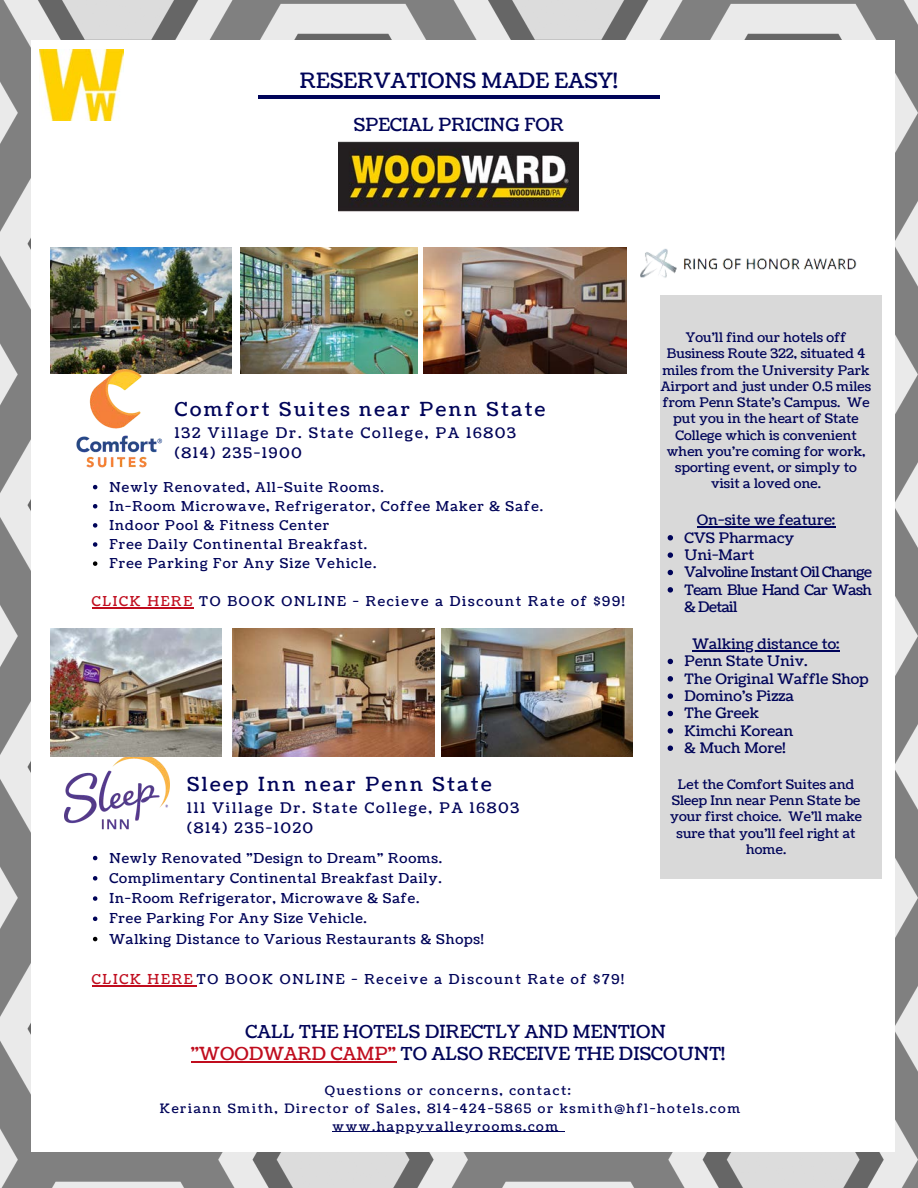
<style>
.page{position:relative;width:918px;height:1188px;background:#fff}
.page>*{position:absolute;margin:0;border:0;box-sizing:border-box;transform-origin:0 0}
.t1{font:21px "Coustard";letter-spacing:.01em;color:#000459}
.t2{font:19.35px "Coustard";letter-spacing:.13em;color:#000459}
.t3{font:18px "Coustard";letter-spacing:.01em;color:#000459}
.t4{font:14.55px "Coustard";letter-spacing:.13em;color:#000459}
.t5{font:14.4px "Coustard";letter-spacing:.01em;color:#000459}
.t6{font:14.4px/17.4px "Coustard";letter-spacing:-.035em;color:#000459}
.t7{font:13.65px "Coustard";letter-spacing:.06em;color:#000459}
.t8{font:13.65px "Coustard";letter-spacing:.085em;color:#000459}
.t9{font:13.65px "Coustard";letter-spacing:.13em;color:#000459}
.t10{font:13.2px/16.2px "Coustard";letter-spacing:.01em;color:#000459;text-align:center}
.t11{font:12.9px "Coustard";letter-spacing:.13em;color:#000459}
.s1{color:#c00d1e}
</style>
<div class="page">
<img style="left:0;top:0;width:918px;height:1188px">
<div style="left:31px;top:40px;width:864px;height:1111px;background:#fff"></div>
<img style="left:65px;top:756px;width:104px;height:74px">
<img style="left:51px;top:247px;width:181px;height:126px">
<img style="left:241px;top:247px;width:177px;height:126px">
<img style="left:424px;top:247px;width:202px;height:126px">
<img style="left:51px;top:628px;width:171px;height:128px">
<img style="left:232px;top:628px;width:203px;height:128px">
<img style="left:442px;top:628px;width:191px;height:128px">
<img style="left:66px;top:365px;width:103px;height:103px">
<hr style="left:258px;top:96px;width:402px;height:3px;background:#000459">
<div style="left:660px;top:295px;width:222px;height:584px;background:#d9d9d9"></div>
<img style="left:640px;top:248px;width:217px;height:30px">
<img style="left:39px;top:49px;width:85px;height:71px">
<img style="left:339px;top:141px;width:240px;height:71px">
<svg style="left:93px;top:485px;width:4px;height:4px"></svg>
<svg style="left:93px;top:504px;width:4px;height:5px"></svg>
<svg style="left:93px;top:523px;width:4px;height:5px"></svg>
<svg style="left:93px;top:542px;width:4px;height:5px"></svg>
<svg style="left:93px;top:561px;width:4px;height:5px"></svg>
<hr style="left:92px;top:608px;width:92px;height:1px;background:#c00d1e">
<svg style="left:668px;top:535px;width:5px;height:6px"></svg>
<svg style="left:668px;top:552px;width:5px;height:6px"></svg>
<svg style="left:668px;top:570px;width:5px;height:5px"></svg>
<svg style="left:668px;top:587px;width:5px;height:6px"></svg>
<svg style="left:668px;top:659px;width:5px;height:5px"></svg>
<svg style="left:668px;top:676px;width:5px;height:6px"></svg>
<svg style="left:668px;top:693px;width:5px;height:6px"></svg>
<svg style="left:668px;top:711px;width:5px;height:5px"></svg>
<svg style="left:668px;top:728px;width:5px;height:6px"></svg>
<svg style="left:668px;top:746px;width:5px;height:5px"></svg>
<hr style="left:697px;top:526px;width:139px;height:1px;background:#000459">
<hr style="left:693px;top:650px;width:147px;height:1px;background:#000459">
<svg style="left:93px;top:856px;width:4px;height:4px"></svg>
<svg style="left:93px;top:876px;width:4px;height:5px"></svg>
<svg style="left:93px;top:896px;width:4px;height:5px"></svg>
<svg style="left:93px;top:917px;width:4px;height:4px"></svg>
<svg style="left:93px;top:937px;width:4px;height:4px"></svg>
<hr style="left:92px;top:985px;width:103px;height:1px;background:#c00d1e">
<hr style="left:191px;top:1061px;width:205px;height:2px;background:#c00d1e">
<hr style="left:333px;top:1131px;width:227px;height:1px;background:#000459">
<p class="t1" style="left:300px;top:67px;width:319px">RESERVATIONS MADE EASY!</p>
<p class="t3" style="left:354px;top:112px;width:212px">SPECIAL PRICING FOR</p>
<p class="t2" style="left:175px;top:396px;width:372px">Comfort Suites near Penn State</p>
<p class="t4" style="left:175px;top:423px;width:343px">132 Village Dr. State College, PA 16803</p>
<p class="t4" style="left:175px;top:444px;width:128px">(814) 235-1900</p>
<p class="t8" style="left:109px;top:478px;width:276px">Newly Renovated, All-Suite Rooms.</p>
<p class="t8" style="left:109px;top:497px;width:435px">In-Room Microwave, Refrigerator, Coffee Maker &amp; Safe.</p>
<p class="t8" style="left:109px;top:516px;width:221px">Indoor Pool &amp; Fitness Center</p>
<p class="t8" style="left:109px;top:535px;width:259px">Free Daily Continental Breakfast.</p>
<p class="t8" style="left:109px;top:554px;width:268px">Free Parking For Any Size Vehicle.</p>
<p class="t9" style="left:92px;top:592px;width:534px"><span class="s1">CLICK HERE</span> TO BOOK ONLINE - Recieve a Discount Rate of $99!</p>
<p class="t2" style="left:187px;top:771px;width:306px">Sleep Inn near Penn State</p>
<p class="t4" style="left:187px;top:798px;width:334px">111 Village Dr. State College, PA 16803</p>
<p class="t4" style="left:187px;top:818px;width:127px">(814) 235-1020</p>
<p class="t7" style="left:110px;top:849px;width:334px">Newly Renovated "Design to Dream" Rooms.</p>
<p class="t7" style="left:110px;top:869px;width:334px">Complimentary Continental Breakfast Daily.</p>
<p class="t7" style="left:110px;top:889px;width:311px">In-Room Refrigerator, Microwave &amp; Safe.</p>
<p class="t7" style="left:110px;top:909px;width:259px">Free Parking For Any Size Vehicle.</p>
<p class="t7" style="left:110px;top:930px;width:376px">Walking Distance to Various Restaurants &amp; Shops!</p>
<p class="t9" style="left:92px;top:970px;width:534px"><span class="s1">CLICK HERE</span> TO BOOK ONLINE - Receive a Discount Rate of $79!</p>
<p class="t10" style="left:661px;top:330px;width:212px">You'll find our hotels off<br>Business Route 322, situated 4 miles from the University Park<br>Airport and just under 0.5 miles from Penn State's Campus. We put you in the heart of State<br>College which is convenient when you're coming for work, sporting event, or simply to visit a loved one.</p>
<p class="t5" style="left:697px;top:511px;width:140px">On-site we feature:</p>
<p class="t5" style="left:685px;top:528px;width:111px">CVS Pharmacy</p>
<p class="t5" style="left:685px;top:545px;width:71px">Uni-Mart</p>
<p class="t6" style="left:685px;top:564px;width:189px">Valvoline Instant Oil Change</p>
<p class="t6" style="left:685px;top:581px;width:189px">Team Blue Hand Car Wash &amp; Detail</p>
<p class="t5" style="left:693px;top:634px;width:148px">Walking distance to:</p>
<p class="t5" style="left:685px;top:652px;width:125px">Penn State Univ.</p>
<p class="t5" style="left:685px;top:669px;width:185px">The Original Waffle Shop</p>
<p class="t5" style="left:685px;top:686px;width:111px">Domino's Pizza</p>
<p class="t5" style="left:685px;top:704px;width:76px">The Greek</p>
<p class="t5" style="left:685px;top:721px;width:110px">Kimchi Korean</p>
<p class="t5" style="left:685px;top:738px;width:102px">&amp; Much More!</p>
<p class="t10" style="left:670px;top:777px;width:193px">Let the Comfort Suites and<br>Sleep Inn near Penn State be your first choice. We'll make sure that you'll feel right at home.</p>
<p class="t3" style="left:245px;top:1019px;width:422px">CALL THE HOTELS DIRECTLY AND MENTION</p>
<p class="t3" style="left:191px;top:1042px;width:536px"><span class="s1">"WOODWARD CAMP"</span> TO ALSO RECEIVE THE DISCOUNT!</p>
<p class="t11" style="left:325px;top:1082px;width:247px">Questions or concerns, contact:</p>
<p class="t11" style="left:160px;top:1100px;width:582px">Keriann Smith, Director of Sales, 814-424-5865 or ksmith@hfl-hotels.com</p>
<p class="t11" style="left:333px;top:1117px;width:227px">www.happyvalleyrooms.com</p>
</div>
